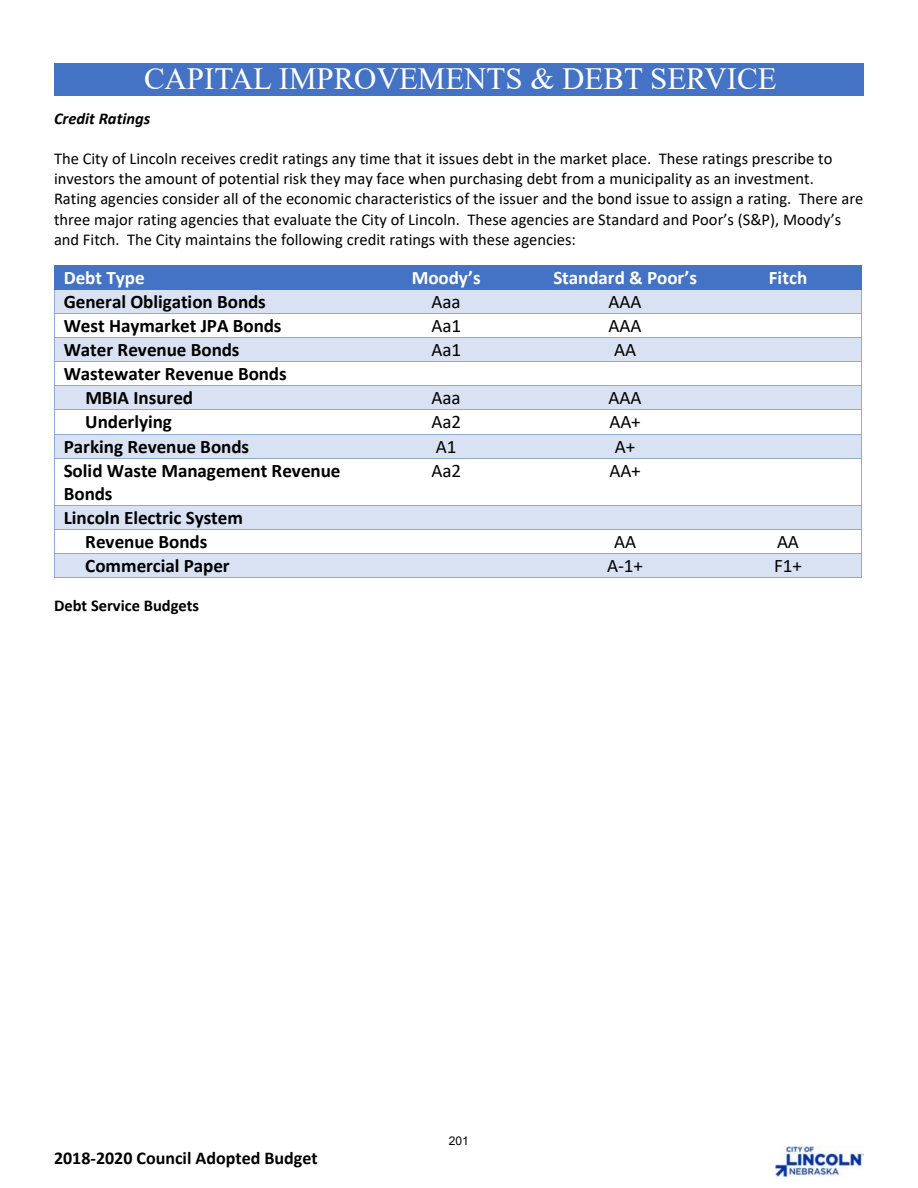
<style>
.page{position:relative;width:918px;height:1188px;background:#fff}
.page>*{position:absolute;margin:0;border:0;box-sizing:border-box;transform-origin:0 0}
.t1{font:30.9px "Times New Roman";color:#fff}
.t2{font:700 19.05px/24.2px "Calibri";letter-spacing:-.005em;color:#000}
.t3{font:19.05px "Calibri";letter-spacing:-.005em;color:#000}
.t4{font:700 19.05px "Calibri";letter-spacing:-.005em;color:#fff}
.t5{font:700 18px "Calibri";color:#000}
.t6{font:16.5px/20.1px "Calibri";color:#000}
.t7{font:700 16.5px "Calibri";color:#000}
.t8{font:italic 700 16.5px "Calibri";color:#000}
.t9{font:12px "Arial";color:#000}
</style>
<div class="page">
<div style="left:54px;top:63px;width:810px;height:33px;background:#4472c4"></div>
<img style="left:775px;top:1146px;width:89px;height:30px">
<div style="left:55px;top:266px;width:302px;height:23px;background:#4472c4"></div>
<div style="left:357px;top:266px;width:179px;height:23px;background:#4472c4"></div>
<div style="left:536px;top:266px;width:179px;height:23px;background:#4472c4"></div>
<div style="left:715px;top:266px;width:146px;height:23px;background:#4472c4"></div>
<hr style="left:55px;top:265px;width:302px;height:1px;background:#4472c4">
<hr style="left:358px;top:265px;width:178px;height:1px;background:#4472c4">
<hr style="left:537px;top:265px;width:178px;height:1px;background:#4472c4">
<hr style="left:715px;top:265px;width:146px;height:1px;background:#4472c4">
<div style="left:55px;top:290px;width:302px;height:23px;background:#d9e2f3"></div>
<div style="left:357px;top:290px;width:179px;height:23px;background:#d9e2f3"></div>
<div style="left:536px;top:290px;width:179px;height:23px;background:#d9e2f3"></div>
<div style="left:715px;top:290px;width:146px;height:23px;background:#d9e2f3"></div>
<hr style="left:55px;top:289px;width:302px;height:1px;background:#4472c4">
<hr style="left:358px;top:289px;width:178px;height:1px;background:#4472c4">
<hr style="left:537px;top:289px;width:178px;height:1px;background:#4472c4">
<hr style="left:715px;top:289px;width:146px;height:1px;background:#4472c4">
<hr style="left:55px;top:313px;width:302px;height:1px;background:#8eaadb">
<hr style="left:358px;top:313px;width:178px;height:1px;background:#8eaadb">
<hr style="left:537px;top:313px;width:178px;height:1px;background:#8eaadb">
<hr style="left:715px;top:313px;width:146px;height:1px;background:#8eaadb">
<div style="left:55px;top:338px;width:302px;height:23px;background:#d9e2f3"></div>
<div style="left:357px;top:338px;width:179px;height:23px;background:#d9e2f3"></div>
<div style="left:536px;top:338px;width:179px;height:23px;background:#d9e2f3"></div>
<div style="left:715px;top:338px;width:146px;height:23px;background:#d9e2f3"></div>
<hr style="left:55px;top:337px;width:302px;height:1px;background:#8eaadb">
<hr style="left:358px;top:337px;width:178px;height:1px;background:#8eaadb">
<hr style="left:537px;top:337px;width:178px;height:1px;background:#8eaadb">
<hr style="left:715px;top:337px;width:146px;height:1px;background:#8eaadb">
<hr style="left:55px;top:361px;width:302px;height:1px;background:#8eaadb">
<hr style="left:358px;top:361px;width:178px;height:1px;background:#8eaadb">
<hr style="left:537px;top:361px;width:178px;height:1px;background:#8eaadb">
<hr style="left:715px;top:361px;width:146px;height:1px;background:#8eaadb">
<div style="left:55px;top:386px;width:302px;height:24px;background:#d9e2f3"></div>
<div style="left:357px;top:386px;width:179px;height:24px;background:#d9e2f3"></div>
<div style="left:536px;top:386px;width:179px;height:24px;background:#d9e2f3"></div>
<div style="left:715px;top:386px;width:146px;height:24px;background:#d9e2f3"></div>
<hr style="left:55px;top:385px;width:302px;height:1px;background:#8eaadb">
<hr style="left:358px;top:385px;width:178px;height:1px;background:#8eaadb">
<hr style="left:537px;top:385px;width:178px;height:1px;background:#8eaadb">
<hr style="left:715px;top:385px;width:146px;height:1px;background:#8eaadb">
<hr style="left:55px;top:410px;width:302px;height:1px;background:#8eaadb">
<hr style="left:358px;top:410px;width:178px;height:1px;background:#8eaadb">
<hr style="left:537px;top:410px;width:178px;height:1px;background:#8eaadb">
<hr style="left:715px;top:410px;width:146px;height:1px;background:#8eaadb">
<div style="left:55px;top:435px;width:302px;height:23px;background:#d9e2f3"></div>
<div style="left:357px;top:435px;width:179px;height:23px;background:#d9e2f3"></div>
<div style="left:536px;top:435px;width:179px;height:23px;background:#d9e2f3"></div>
<div style="left:715px;top:435px;width:146px;height:23px;background:#d9e2f3"></div>
<hr style="left:55px;top:434px;width:302px;height:1px;background:#8eaadb">
<hr style="left:358px;top:434px;width:178px;height:1px;background:#8eaadb">
<hr style="left:537px;top:434px;width:178px;height:1px;background:#8eaadb">
<hr style="left:715px;top:434px;width:146px;height:1px;background:#8eaadb">
<svg style="left:54px;top:265px;width:1px;height:194px"></svg>
<hr style="left:55px;top:458px;width:302px;height:1px;background:#8eaadb">
<hr style="left:358px;top:458px;width:178px;height:1px;background:#8eaadb">
<hr style="left:537px;top:458px;width:178px;height:1px;background:#8eaadb">
<hr style="left:715px;top:458px;width:146px;height:1px;background:#8eaadb">
<svg style="left:861px;top:265px;width:1px;height:194px"></svg>
<hr style="left:54px;top:459px;width:1px;height:46px;background:#8eaadb">
<hr style="left:861px;top:459px;width:1px;height:46px;background:#8eaadb">
<div style="left:55px;top:506px;width:302px;height:23px;background:#d9e2f3"></div>
<div style="left:357px;top:506px;width:179px;height:23px;background:#d9e2f3"></div>
<div style="left:536px;top:506px;width:179px;height:23px;background:#d9e2f3"></div>
<div style="left:715px;top:506px;width:146px;height:23px;background:#d9e2f3"></div>
<hr style="left:55px;top:505px;width:302px;height:1px;background:#8eaadb">
<hr style="left:358px;top:505px;width:178px;height:1px;background:#8eaadb">
<hr style="left:537px;top:505px;width:178px;height:1px;background:#8eaadb">
<hr style="left:715px;top:505px;width:146px;height:1px;background:#8eaadb">
<hr style="left:55px;top:529px;width:302px;height:1px;background:#8eaadb">
<hr style="left:358px;top:529px;width:178px;height:1px;background:#8eaadb">
<hr style="left:537px;top:529px;width:178px;height:1px;background:#8eaadb">
<hr style="left:715px;top:529px;width:146px;height:1px;background:#8eaadb">
<div style="left:55px;top:554px;width:302px;height:23px;background:#d9e2f3"></div>
<div style="left:357px;top:554px;width:179px;height:23px;background:#d9e2f3"></div>
<div style="left:536px;top:554px;width:179px;height:23px;background:#d9e2f3"></div>
<div style="left:715px;top:554px;width:146px;height:23px;background:#d9e2f3"></div>
<hr style="left:55px;top:553px;width:302px;height:1px;background:#8eaadb">
<hr style="left:358px;top:553px;width:178px;height:1px;background:#8eaadb">
<hr style="left:537px;top:553px;width:178px;height:1px;background:#8eaadb">
<hr style="left:715px;top:553px;width:146px;height:1px;background:#8eaadb">
<svg style="left:54px;top:505px;width:1px;height:73px"></svg>
<hr style="left:55px;top:577px;width:302px;height:1px;background:#8eaadb">
<hr style="left:357px;top:577px;width:179px;height:1px;background:#8eaadb">
<hr style="left:535px;top:577px;width:180px;height:1px;background:#8eaadb">
<hr style="left:714px;top:577px;width:147px;height:1px;background:#8eaadb">
<svg style="left:861px;top:505px;width:1px;height:73px"></svg>
<h1 class="t1" style="left:144px;top:68px;width:634px">CAPITAL IMPROVEMENTS &amp; DEBT SERVICE</h1>
<p class="t8" style="left:54px;top:111px;width:98px">Credit Ratings</p>
<p class="t6" style="left:54px;top:150px;width:811px">The City of Lincoln receives credit ratings any time that it issues debt in the market place. These ratings prescribe to investors the amount of potential risk they may face when purchasing debt from a municipality as an investment.<br>Rating agencies consider all of the economic characteristics of the issuer and the bond issue to assign a rating. There are three major rating agencies that evaluate the City of Lincoln. These agencies are Standard and Poor’s (S&amp;P), Moody’s and Fitch. The City maintains the following credit ratings with these agencies:</p>
<p class="t4" style="left:64px;top:270px;width:82px">Debt Type</p>
<p class="t4" style="left:412px;top:270px;width:70px">Moody’s</p>
<p class="t4" style="left:553px;top:270px;width:145px">Standard &amp; Poor’s</p>
<p class="t4" style="left:769px;top:270px;width:40px">Fitch</p>
<p class="t2" style="left:64px;top:291px;width:204px">General Obligation Bonds</p>
<p class="t3" style="left:432px;top:294px;width:31px">Aaa</p>
<p class="t3" style="left:609px;top:294px;width:35px">AAA</p>
<p class="t2" style="left:64px;top:315px;width:219px">West Haymarket JPA Bonds</p>
<p class="t3" style="left:431px;top:318px;width:31px">Aa1</p>
<p class="t3" style="left:609px;top:318px;width:35px">AAA</p>
<p class="t2" style="left:64px;top:339px;width:177px">Water Revenue Bonds</p>
<p class="t3" style="left:431px;top:342px;width:31px">Aa1</p>
<p class="t3" style="left:614px;top:342px;width:24px">AA</p>
<p class="t2" style="left:85px;top:363px;width:203px;text-indent:-22px">Wastewater Revenue Bonds<br>MBIA Insured</p>
<p class="t3" style="left:432px;top:390px;width:31px">Aaa</p>
<p class="t3" style="left:609px;top:390px;width:35px">AAA</p>
<p class="t2" style="left:85px;top:412px;width:88px">Underlying</p>
<p class="t3" style="left:431px;top:414px;width:31px">Aa2</p>
<p class="t3" style="left:609px;top:414px;width:33px">AA+</p>
<p class="t2" style="left:64px;top:436px;width:187px">Parking Revenue Bonds</p>
<p class="t3" style="left:436px;top:438px;width:22px">A1</p>
<p class="t3" style="left:615px;top:438px;width:22px">A+</p>
<p class="t2" style="left:64px;top:461px;width:278px;line-height:23.1px">Solid Waste Management Revenue<br>Bonds</p>
<p class="t3" style="left:431px;top:463px;width:31px">Aa2</p>
<p class="t3" style="left:609px;top:463px;width:33px">AA+</p>
<p class="t2" style="left:85px;top:507px;width:159px;text-indent:-22px">Lincoln Electric System<br>Revenue Bonds</p>
<p class="t3" style="left:614px;top:534px;width:24px">AA</p>
<p class="t3" style="left:777px;top:534px;width:24px">AA</p>
<p class="t2" style="left:85px;top:555px;width:146px">Commercial Paper</p>
<p class="t3" style="left:607px;top:558px;width:38px">A-1+</p>
<p class="t3" style="left:774px;top:558px;width:29px">F1+</p>
<p class="t7" style="left:54px;top:598px;width:147px">Debt Service Budgets</p>
<p class="t5" style="left:54px;top:1151px;width:265px">2018-2020 Council Adopted Budget</p>
<p class="t9" style="left:449px;top:1132px;width:22px">201</p>
</div>
